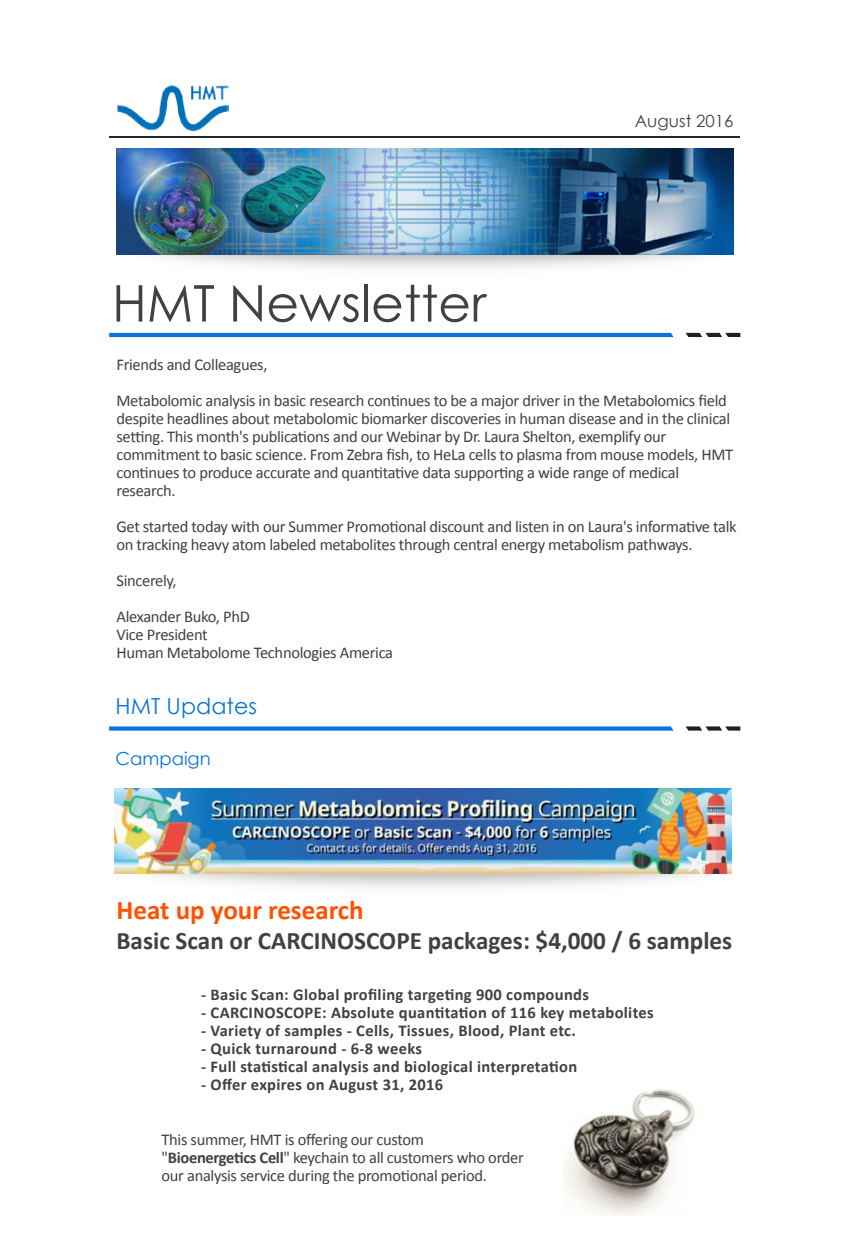
<style>
.page{position:relative;width:851px;height:1259px;background:#fff}
.page>*{position:absolute;margin:0;border:0;box-sizing:border-box;transform-origin:0 0}
.t1{font:50.7px "Century Gothic";color:#414042}
.t2{font:700 27px "Calibri";color:#ff5200}
.t3{font:700 25.2px "Calibri";color:#414042}
.t4{font:22.2px "Century Gothic";color:#0a74db}
.t5{font:18px "Century Gothic";color:#0a74db}
.t6{font:16.8px "Century Gothic";color:#414042}
.t7{font:16.5px/18px "Calibri";letter-spacing:-.02em;color:#414042}
.t8{font:700 16.5px "Calibri";letter-spacing:.02em;color:#414042}
.s1{font-weight:700}
</style>
<div class="page">
<hr style="left:109px;top:136px;width:630px;height:1px;background:#282828">
<img style="left:117px;top:85px;width:111px;height:46px">
<img style="left:116px;top:148px;width:617px;height:106px">
<img style="left:127px;top:254px;width:599px;height:14px">
<img style="left:127px;top:873px;width:599px;height:14px">
<hr style="left:109px;top:333px;width:564px;height:4px;background:#0a74db">
<svg style="left:685px;top:333px;width:55px;height:4px"></svg>
<svg style="left:109px;top:726px;width:564px;height:4px;background:#2583df"></svg>
<svg style="left:685px;top:726px;width:55px;height:4px"></svg>
<img style="left:563px;top:1089px;width:132px;height:127px">
<img style="left:115px;top:788px;width:616px;height:85px">
<h1 class="t1" style="left:112px;top:272px;width:375px">HMT Newsletter</h1>
<p class="t6" style="left:634px;top:111px;width:100px">August 2016</p>
<p class="t7" style="left:116px;top:346px;width:611px;line-height:36px">Friends and Colleagues,<br>Metabolomic analysis in basic research continues to be a major driver in the Metabolomics field</p>
<p class="t7" style="left:116px;top:409px;width:618px">despite headlines about metabolomic biomarker discoveries in human disease and in the clinical setting. This month's publications and our Webinar by Dr. Laura Shelton, exemplify our commitment to basic science. From Zebra fish, to HeLa cells to plasma from mouse models, HMT continues to produce accurate and quantitative data supporting a wide range of medical research.</p>
<p class="t7" style="left:116px;top:517px;width:621px">Get started today with our Summer Promotional discount and listen in on Laura's informative talk on tracking heavy atom labeled metabolites through central energy metabolism pathways.</p>
<p class="t7" style="left:116px;top:562px;width:135px;line-height:36px">Sincerely,<br>Alexander Buko, PhD</p>
<p class="t7" style="left:116px;top:625px;width:278px">Vice President<br>Human Metabolome Technologies America</p>
<h3 class="t4" style="left:116px;top:692px;width:143px">HMT Updates</h3>
<p class="t5" style="left:116px;top:747px;width:97px">Campaign</p>
<h2 class="t2" style="left:116px;top:893px;width:249px">Heat up your research</h2>
<h3 class="t3" style="left:116px;top:925px;width:617px">Basic Scan or CARCINOSCOPE packages: $4,000 / 6 samples</h3>
<p class="t8" style="left:201px;top:984px;width:389px">- Basic Scan: Global profiling targeting 900 compounds</p>
<p class="t8" style="left:201px;top:1002px;width:454px">- CARCINOSCOPE: Absolute quantitation of 116 key metabolites</p>
<p class="t8" style="left:201px;top:1020px;width:376px">- Variety of samples - Cells, Tissues, Blood, Plant etc.</p>
<p class="t8" style="left:201px;top:1038px;width:222px">- Quick turnaround - 6-8 weeks</p>
<p class="t8" style="left:201px;top:1056px;width:377px">- Full statistical analysis and biological interpretation</p>
<p class="t8" style="left:201px;top:1074px;width:243px">- Offer expires on August 31, 2016</p>
<p class="t7" style="left:161px;top:1131px;width:364px">This summer, HMT is offering our custom<br>"<span class="s1">Bioenergetics Cell</span>" keychain to all customers who order our analysis service during the promotional period.</p>
</div>
